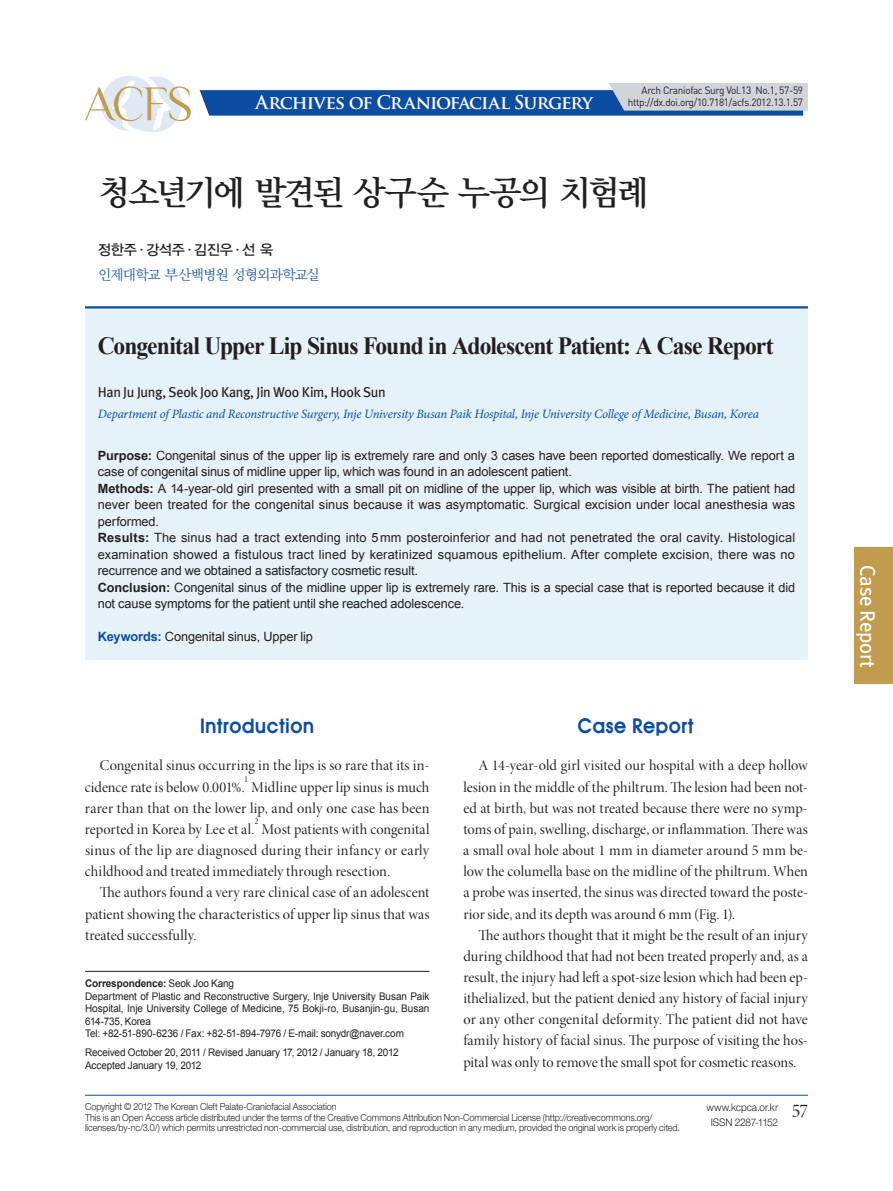
<style>
.page{position:relative;width:893px;height:1191px;background:#fff}
.page>*{position:absolute;margin:0;border:0;box-sizing:border-box;transform-origin:0 0}
.t1{font:34.5px "Y Mj O44";letter-spacing:-.16em;color:#231f20}
.t2{font:700 24.75px "Times New Roman";letter-spacing:-.035em;color:#231f20;scale:.95 1}
.t3{font:21px "Metapluboorom";letter-spacing:-.02em;color:#fff}
.t4{font:19.5px "H Ywul B";letter-spacing:-.035em;color:#0d4da1;scale:.96 1}
.t5{font:700 18.45px "Trajan Pro";letter-spacing:-.06em;color:#fff}
.t6{font:15px/21.1px "Minion Pro Disp";letter-spacing:.005em;color:#231f20;text-align:justify}
.t7{font:14.25px "Metapluboorom";letter-spacing:-.025em;color:#231f20}
.t8{font:14.25px "Y Mj O42";letter-spacing:-.135em;color:#0d4da1}
.t9{font:14.25px "YDIYGO330";letter-spacing:-.01em;color:#231f20}
.t10{font:12.75px/16.5px "Arial";letter-spacing:-.01em;color:#231f20}
.t11{font:italic 12.75px "Minion Pro";letter-spacing:-.02em;color:#0d4da1}
.t12{font:10.5px/12.6px "Arial";letter-spacing:-.005em;color:#231f20;scale:.95 1}
.t13{font:10.5px/12px "DIN Pro";letter-spacing:-.03em;color:#231f20;text-align:right;scale:.95 1}
.t14{font:300 10.5px/15px "Helvetica Neue";letter-spacing:-.01em;color:#231f20;scale:.96 1}
.t15{font:300 9.75px/10.5px "Helvetica Neue";letter-spacing:-.01em;color:#231f20;scale:.93 1}
.t16{font:8.7px "Minion Pro Disp";color:#231f20}
.s1{font-weight:700}
.s2{font-weight:700;color:#0d4da1}
</style>
<div class="page">
<svg style="left:200px;top:83px;width:608px;height:33px;background:#688dbf"></svg>
<hr style="left:85px;top:1095px;width:723px;height:1px;background:#0d4da1">
<svg style="left:85px;top:76px;width:106px;height:56px"></svg>
<div style="left:85px;top:308px;width:723px;height:351px;background:#e6f2f9"></div>
<hr style="left:85px;top:306px;width:723px;height:2px;background:#0d4da1">
<hr style="left:85px;top:971px;width:344px;height:1px;background:#231f20">
<div style="left:855px;top:547px;width:38px;height:136px;background:#c19c4e"></div>
<p class="t5" style="left:256px;top:91px;width:339px">Archives of Craniofacial Surgery</p>
<p class="t13" style="left:628px;top:84px;width:186px">Arch Craniofac Surg Vol.13 No.1, 57-59 http://dx.doi.org/10.7181/acfs.2012.13.1.57</p>
<h1 class="t1" style="left:98px;top:175px;width:554px">청소년기에 발견된 상구순 누공의 치험례</h1>
<p class="t9" style="left:98px;top:242px;width:177px">정한주·강석주·김진우·선 욱</p>
<p class="t8" style="left:98px;top:267px;width:224px">인제대학교 부산백병원 성형외과학교실</p>
<h2 class="t2" style="left:98px;top:329px;width:713px">Congenital Upper Lip Sinus Found in Adolescent Patient: A Case Report</h2>
<p class="t7" style="left:98px;top:384px;width:290px">Han Ju Jung, Seok Joo Kang, Jin Woo Kim, Hook Sun</p>
<p class="t11" style="left:98px;top:405px;width:663px">Department of Plastic and Reconstructive Surgery, Inje University Busan Paik Hospital, Inje University College of Medicine, Busan, Korea</p>
<p class="t10" style="left:98px;top:447px;width:699px"><span class="s1">Purpose:</span> Congenital sinus of the upper lip is extremely rare and only 3 cases have been reported domestically. We report a case of congenital sinus of midline upper lip, which was found in an adolescent patient.<br><span class="s1">Methods:</span> A 14-year-old girl presented with a small pit on midline of the upper lip, which was visible at birth. The patient had never been treated for the congenital sinus because it was asymptomatic. Surgical excision under local anesthesia was performed.<br><span class="s1">Results:</span> The sinus had a tract extending into 5mm posteroinferior and had not penetrated the oral cavity. Histological examination showed a fistulous tract lined by keratinized squamous epithelium. After complete excision, there was no recurrence and we obtained a satisfactory cosmetic result.<br><span class="s1">Conclusion:</span> Congenital sinus of the midline upper lip is extremely rare. This is a special case that is reported because it did not cause symptoms for the patient until she reached adolescence.</p>
<p class="t10" style="left:98px;top:628px;width:217px"><span class="s2">Keywords:</span> Congenital sinus, Upper lip</p>
<h3 class="t4" style="left:200px;top:716px;width:121px">Introduction</h3>
<p class="t6" style="left:85px;top:755px;width:346px;text-align:right">Congenital sinus occurring in the lips is so rare that its in&shy;cidence rate is below 0.001%. Midline upper lip sinus is much</p>
<p class="t16" style="left:244px;top:773px;width:5px">1</p>
<p class="t6" style="left:85px;top:797px;width:346px">rarer than that on the lower lip, and only one case has been reported in Korea by Lee et al.</p>
<p class="t16" style="left:255px;top:816px;width:5px">2</p>
<p class="t6" style="left:85px;top:819px;width:346px;text-indent:177px">Most patients with congenital sinus of the lip are diagnosed during their infancy or early childhood and treated immediately through resection.</p>
<p class="t6" style="left:85px;top:882px;width:346px;text-indent:15px">The authors found a very rare clinical case of an adolescent patient showing the characteristics of upper lip sinus that was treated successfully.</p>
<p class="t12" style="left:85px;top:977px;width:364px"><span class="s1">Correspondence:</span> Seok Joo Kang<br>Department of Plastic and Reconstructive s urgery, Inje University Busan Paik Hospital, Inje University College of Medicine, 75 Bokji-ro, Busanjin-gu, Busan 614-735, Korea<br>Tel: +82-51-890-6236 / Fax: +82-51-894-7976 / E-mail: sonydr@naver.com</p>
<p class="t12" style="left:85px;top:1046px;width:332px">Received October 20, 2011 / Revised January 17, 2012 / January 18, 2012<br>Accepted January 19, 2012</p>
<h3 class="t4" style="left:577px;top:716px;width:123px">Case Report</h3>
<p class="t6" style="left:463px;top:755px;width:346px;text-indent:15px">A 14-year-old girl visited our hospital with a deep hollow lesion in the middle of the philtrum. The lesion had been not&shy;ed at birth, but was not treated because there were no symp&shy;toms of pain, swelling, discharge, or inflammation. There was a small oval hole about 1 mm in diameter around 5 mm be&shy;low the columella base on the midline of the philtrum. When a probe was inserted, the sinus was directed toward the poste&shy;rior side, and its depth was around 6 mm (Fig. 1).</p>
<p class="t6" style="left:463px;top:924px;width:346px;text-indent:15px">The authors thought that it might be the result of an injury during childhood that had not been treated properly and, as a result, the injury had left a spot-size lesion which had been ep&shy;ithelialized, but the patient denied any history of facial injury or any other congenital deformity. The patient did not have family history of facial sinus. The purpose of visiting the hos&shy;pital was only to remove the small spot for cosmetic reasons.</p>
<p class="t15" style="left:85px;top:1101px;width:641px">Copyright © 2012 The Korean Cleft Palate-Craniofacial Association<br>This is an Open Access article distributed under the terms of the Creative Commons Attribution Non-Commercial License (http://creativecommons.org/ licenses/by-nc/3.0/) which permits unrestricted non-commercial use, distribution, and reproduction in any medium, provided the original work is properly cited.</p>
<p class="t14" style="left:711px;top:1099px;width:103px;text-indent:-4px">www.kcpca.or.kr<br>ISSN 2287-1152 <sup>57</sup></p>
<h3 class="t3" style="left:880px;top:565px;width:104px;rotate:90deg">Case Report</h3>
</div>
